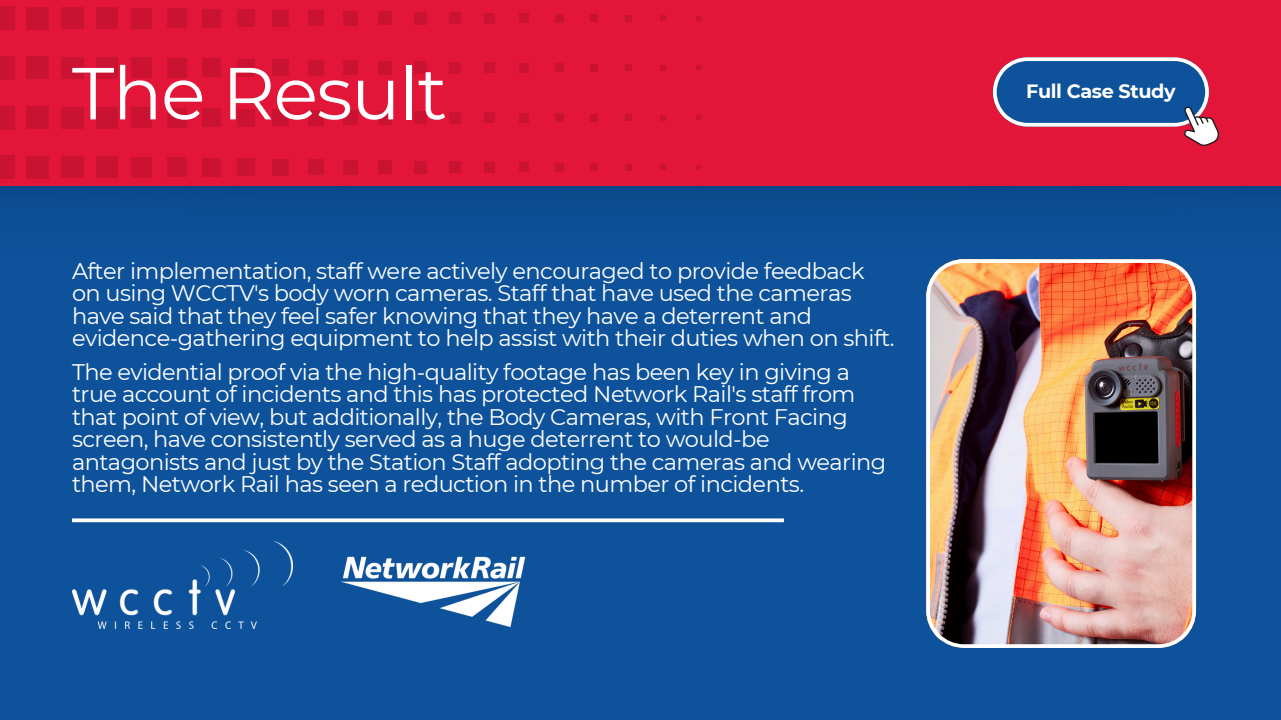
<style>
.page{position:relative;width:1281px;height:720px;background:#fff}
.page>*{position:absolute;margin:0;border:0;box-sizing:border-box;transform-origin:0 0}
.t1{font:73.5px "Montserrat";letter-spacing:-.02em;color:#fff}
.t2{font:22.5px/22.5px "Montserrat";letter-spacing:-.025em;color:#fff}
.t3{font:700 19.25px "Montserrat";letter-spacing:-.02em;color:#fff}
</style>
<div class="page">
<div style="left:0;top:170px;width:1281px;height:550px;background:#0d529b"></div>
<div style="left:0;top:185px;width:1281px;height:20px;background:#0b4a8d"></div>
<div style="left:0;top:0;width:1281px;height:185px;background:#e31539"></div>
<div style="left:0;top:155px;width:15px;height:24px;background:#ca1232"></div>
<div style="left:26px;top:156px;width:23px;height:23px;background:#ca1232"></div>
<div style="left:61px;top:156px;width:22px;height:22px;background:#ca1232"></div>
<div style="left:96px;top:157px;width:22px;height:21px;background:#ca1232"></div>
<div style="left:132px;top:157px;width:20px;height:20px;background:#ca1232"></div>
<div style="left:167px;top:158px;width:19px;height:19px;background:#ca1232"></div>
<div style="left:202px;top:158px;width:18px;height:18px;background:#ca1232"></div>
<div style="left:237px;top:159px;width:18px;height:17px;background:#ca1232"></div>
<div style="left:273px;top:159px;width:16px;height:16px;background:#ca1232"></div>
<div style="left:308px;top:159px;width:15px;height:16px;background:#ca1232"></div>
<div style="left:343px;top:160px;width:15px;height:14px;background:#ca1232"></div>
<div style="left:378px;top:160px;width:14px;height:14px;background:#ca1232"></div>
<div style="left:414px;top:161px;width:12px;height:12px;background:#ca1232"></div>
<div style="left:449px;top:161px;width:11px;height:12px;background:#ca1232"></div>
<div style="left:484px;top:162px;width:11px;height:11px;background:#ca1232"></div>
<div style="left:519px;top:162px;width:10px;height:10px;background:#ca1232"></div>
<div style="left:555px;top:163px;width:8px;height:9px;background:#ca1232"></div>
<div style="left:590px;top:163px;width:8px;height:8px;background:#ca1232"></div>
<div style="left:625px;top:164px;width:7px;height:7px;background:#ca1232"></div>
<svg style="left:660px;top:164px;width:6px;height:6px"></svg>
<svg style="left:696px;top:165px;width:5px;height:5px"></svg>
<div style="left:0;top:106px;width:15px;height:23px;background:#ca1232"></div>
<div style="left:26px;top:106px;width:23px;height:23px;background:#ca1232"></div>
<div style="left:61px;top:107px;width:22px;height:22px;background:#ca1232"></div>
<div style="left:96px;top:107px;width:22px;height:21px;background:#ca1232"></div>
<div style="left:132px;top:107px;width:20px;height:21px;background:#ca1232"></div>
<div style="left:167px;top:108px;width:19px;height:19px;background:#ca1232"></div>
<div style="left:202px;top:108px;width:18px;height:19px;background:#ca1232"></div>
<div style="left:237px;top:109px;width:18px;height:17px;background:#ca1232"></div>
<div style="left:273px;top:109px;width:16px;height:17px;background:#ca1232"></div>
<div style="left:308px;top:110px;width:15px;height:15px;background:#ca1232"></div>
<div style="left:343px;top:110px;width:15px;height:15px;background:#ca1232"></div>
<div style="left:378px;top:111px;width:14px;height:13px;background:#ca1232"></div>
<div style="left:414px;top:111px;width:12px;height:13px;background:#ca1232"></div>
<div style="left:449px;top:112px;width:11px;height:11px;background:#ca1232"></div>
<div style="left:484px;top:112px;width:11px;height:11px;background:#ca1232"></div>
<div style="left:519px;top:113px;width:10px;height:9px;background:#ca1232"></div>
<div style="left:555px;top:113px;width:8px;height:9px;background:#ca1232"></div>
<div style="left:590px;top:114px;width:8px;height:7px;background:#ca1232"></div>
<div style="left:625px;top:114px;width:7px;height:7px;background:#ca1232"></div>
<svg style="left:660px;top:115px;width:6px;height:5px"></svg>
<svg style="left:696px;top:115px;width:5px;height:5px"></svg>
<div style="left:0;top:56px;width:15px;height:24px;background:#ca1232"></div>
<div style="left:26px;top:56px;width:23px;height:23px;background:#ca1232"></div>
<div style="left:61px;top:57px;width:22px;height:22px;background:#ca1232"></div>
<div style="left:96px;top:57px;width:22px;height:21px;background:#ca1232"></div>
<div style="left:132px;top:58px;width:20px;height:20px;background:#ca1232"></div>
<div style="left:167px;top:58px;width:19px;height:19px;background:#ca1232"></div>
<div style="left:202px;top:59px;width:18px;height:18px;background:#ca1232"></div>
<div style="left:237px;top:59px;width:18px;height:18px;background:#ca1232"></div>
<div style="left:273px;top:60px;width:16px;height:16px;background:#ca1232"></div>
<div style="left:308px;top:60px;width:15px;height:16px;background:#ca1232"></div>
<div style="left:343px;top:61px;width:15px;height:14px;background:#ca1232"></div>
<div style="left:378px;top:61px;width:14px;height:14px;background:#ca1232"></div>
<div style="left:414px;top:62px;width:12px;height:12px;background:#ca1232"></div>
<div style="left:449px;top:62px;width:11px;height:12px;background:#ca1232"></div>
<div style="left:484px;top:63px;width:11px;height:10px;background:#ca1232"></div>
<div style="left:519px;top:63px;width:10px;height:10px;background:#ca1232"></div>
<div style="left:555px;top:63px;width:8px;height:9px;background:#ca1232"></div>
<div style="left:590px;top:64px;width:8px;height:8px;background:#ca1232"></div>
<div style="left:625px;top:64px;width:7px;height:7px;background:#ca1232"></div>
<svg style="left:660px;top:65px;width:6px;height:6px"></svg>
<svg style="left:696px;top:65px;width:5px;height:5px"></svg>
<div style="left:0;top:6px;width:15px;height:24px;background:#ca1232"></div>
<div style="left:26px;top:7px;width:23px;height:23px;background:#ca1232"></div>
<div style="left:61px;top:7px;width:22px;height:22px;background:#ca1232"></div>
<div style="left:96px;top:8px;width:22px;height:21px;background:#ca1232"></div>
<div style="left:132px;top:8px;width:20px;height:20px;background:#ca1232"></div>
<div style="left:167px;top:9px;width:19px;height:19px;background:#ca1232"></div>
<div style="left:202px;top:9px;width:18px;height:18px;background:#ca1232"></div>
<div style="left:237px;top:10px;width:18px;height:17px;background:#ca1232"></div>
<div style="left:273px;top:10px;width:16px;height:16px;background:#ca1232"></div>
<div style="left:308px;top:11px;width:15px;height:15px;background:#ca1232"></div>
<div style="left:343px;top:11px;width:15px;height:14px;background:#ca1232"></div>
<div style="left:378px;top:11px;width:14px;height:14px;background:#ca1232"></div>
<div style="left:414px;top:12px;width:12px;height:12px;background:#ca1232"></div>
<div style="left:449px;top:12px;width:11px;height:12px;background:#ca1232"></div>
<div style="left:484px;top:13px;width:11px;height:11px;background:#ca1232"></div>
<div style="left:519px;top:13px;width:10px;height:10px;background:#ca1232"></div>
<div style="left:555px;top:14px;width:8px;height:9px;background:#ca1232"></div>
<div style="left:590px;top:14px;width:8px;height:8px;background:#ca1232"></div>
<div style="left:625px;top:15px;width:7px;height:7px;background:#ca1232"></div>
<svg style="left:660px;top:15px;width:6px;height:6px"></svg>
<svg style="left:696px;top:16px;width:5px;height:5px"></svg>
<svg style="left:993px;top:57px;width:226px;height:89px"></svg>
<img style="left:926px;top:259px;width:270px;height:389px">
<svg style="left:72px;top:518px;width:712px;height:4px;background:#e2eaf2"></svg>
<img style="left:72px;top:542px;width:220px;height:86px">
<img style="left:341px;top:556px;width:185px;height:72px">
<p class="t1" style="left:72px;top:48px;width:377px">The Result</p>
<p class="t2" style="left:72px;top:260px;width:824px">After implementation, staff were actively encouraged to provide feedback on using WCCTV's body worn cameras. Staff that have used the cameras have said that they feel safer knowing that they have a deterrent and evidence-gathering equipment to help assist with their duties when on shift.</p>
<p class="t2" style="left:72px;top:360px;width:816px">The evidential proof via the high-quality footage has been key in giving a true account of incidents and this has protected Network Rail's staff from that point of view, but additionally, the Body Cameras, with Front Facing screen, have consistently served as a huge deterrent to would-be antagonists and just by the Station Staff adopting the cameras and wearing them, Network Rail has seen a reduction in the number of incidents.</p>
<p class="t3" style="left:1026px;top:79px;width:151px">Full Case Study</p>
</div>
